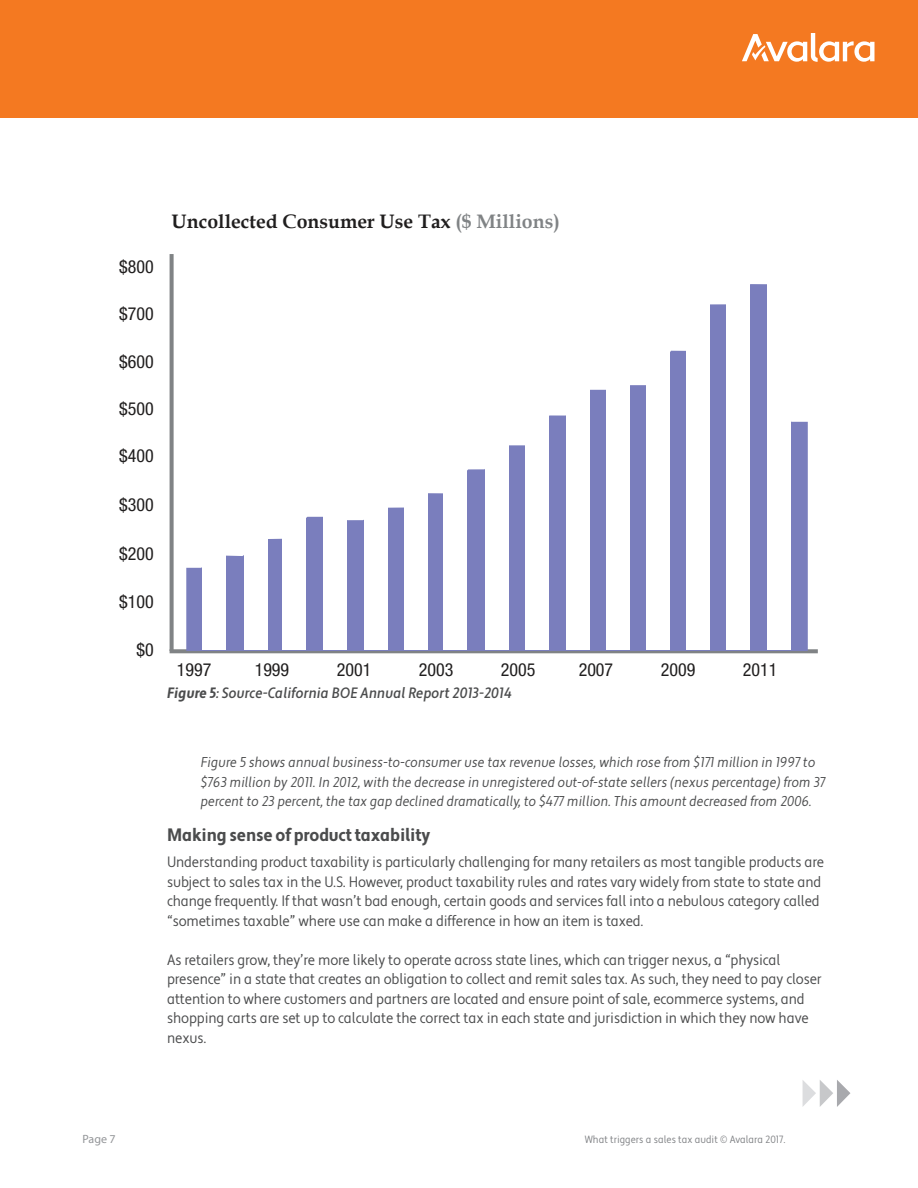
<style>
.page{position:relative;width:918px;height:1188px;background:#fff}
.page>*{position:absolute;margin:0;border:0;box-sizing:border-box;transform-origin:0 0}
.t1{font:700 19.5px "Book Antiqua";color:#201e1e}
.t2{font:condensed 18px "Helvetica Neue LT Std";color:#201e1e}
.t3{font:700 condensed 18px "Apertura";letter-spacing:-.01em;color:#4b4c4d}
.t4{font:condensed 15px/19.5px "Apertura";letter-spacing:-.01em;color:#4b4c4d}
.t5{font:15px "Apertura Medium Cond Obliq";letter-spacing:-.01em;color:#4b4c4d}
.t6{font:14.25px/19.5px "Apertura Condensed Obliq";letter-spacing:-.01em;color:#4b4c4d}
.t7{font:12px "Myriad Pro";color:#939598}
.t8{font:condensed 10.5px "Apertura";color:#808285}
.s1{color:#808385}
.s2{font-family:"Apertura Bold Condensed Obliq"}
</style>
<div class="page">
<div style="left:0;top:0;width:918px;height:118px;background:#f47921"></div>
<svg style="left:742px;top:33px;width:132px;height:29px"></svg>
<svg style="left:803px;top:1080px;width:47px;height:27px"></svg>
<svg style="left:170px;top:254px;width:4px;height:395px;background:#8c8f90"></svg>
<hr style="left:170px;top:649px;width:648px;height:4px;background:#808385">
<svg style="left:186px;top:284px;width:622px;height:367px"></svg>
<div style="left:202px;top:551px;width:24px;height:99px;background:#fff"></div>
<div style="left:244px;top:526px;width:23px;height:124px;background:#fff"></div>
<div style="left:283px;top:260px;width:23px;height:390px;background:#fff"></div>
<div style="left:323px;top:260px;width:23px;height:390px;background:#fff"></div>
<div style="left:364px;top:260px;width:23px;height:390px;background:#fff"></div>
<div style="left:405px;top:260px;width:23px;height:390px;background:#fff"></div>
<div style="left:444px;top:260px;width:23px;height:390px;background:#fff"></div>
<div style="left:485px;top:260px;width:24px;height:390px;background:#fff"></div>
<div style="left:526px;top:260px;width:23px;height:390px;background:#fff"></div>
<div style="left:566px;top:260px;width:23px;height:390px;background:#fff"></div>
<div style="left:606px;top:260px;width:23px;height:390px;background:#fff"></div>
<div style="left:647px;top:260px;width:23px;height:390px;background:#fff"></div>
<div style="left:687px;top:260px;width:23px;height:390px;background:#fff"></div>
<div style="left:727px;top:260px;width:23px;height:390px;background:#fff"></div>
<div style="left:767px;top:260px;width:24px;height:390px;background:#fff"></div>
<p class="t2" style="left:119px;top:256px;width:36px">$800</p>
<p class="t2" style="left:119px;top:304px;width:36px">$700</p>
<p class="t2" style="left:119px;top:351px;width:36px">$600</p>
<p class="t2" style="left:119px;top:398px;width:36px">$500</p>
<p class="t2" style="left:119px;top:445px;width:36px">$400</p>
<p class="t2" style="left:119px;top:494px;width:36px">$300</p>
<p class="t2" style="left:119px;top:543px;width:36px">$200</p>
<p class="t2" style="left:119px;top:592px;width:36px">$100</p>
<p class="t2" style="left:137px;top:639px;width:19px">$0</p>
<h1 class="t1" style="left:172px;top:210px;width:390px">Uncollected Consumer Use Tax <span class="s1">($ Millions)</span></h1>
<p class="t2" style="left:177px;top:659px;width:36px">1997</p>
<p class="t2" style="left:255px;top:659px;width:36px">1999</p>
<p class="t2" style="left:337px;top:659px;width:36px">2001</p>
<p class="t2" style="left:419px;top:659px;width:36px">2003</p>
<p class="t2" style="left:501px;top:659px;width:36px">2005</p>
<p class="t2" style="left:579px;top:659px;width:36px">2007</p>
<p class="t2" style="left:661px;top:659px;width:36px">2009</p>
<p class="t2" style="left:743px;top:659px;width:36px">2011</p>
<p class="t5" style="left:167px;top:684px;width:346px"><span class="s2">Figure 5</span>: Source-California BOE Annual Report 2013-2014</p>
<p class="t6" style="left:201px;top:753px;width:626px">Figure 5 shows annual business-to-consumer use tax revenue losses, which rose from $171 million in 1997 to $763 million by 2011. In 2012, with the decrease in unregistered out-of-state sellers (nexus percentage) from 37 percent to 23 percent, the tax gap declined dramatically, to $477 million. This amount decreased from 2006.</p>
<p class="t3" style="left:167px;top:824px;width:265px">Making sense of product taxability</p>
<p class="t4" style="left:167px;top:853px;width:659px">Understanding product taxability is particularly challenging for many retailers as most tangible products are subject to sales tax in the U.S. However, product taxability rules and rates vary widely from state to state and change frequently. If that wasn’t bad enough, certain goods and services fall into a nebulous category called “sometimes taxable” where use can make a difference in how an item is taxed.</p>
<p class="t4" style="left:167px;top:950px;width:656px">As retailers grow, they’re more likely to operate across state lines, which can trigger nexus, a “physical presence” in a state that creates an obligation to collect and remit sales tax. As such, they need to pay closer attention to where customers and partners are located and ensure point of sale, ecommerce systems, and shopping carts are set up to calculate the correct tax in each state and jurisdiction in which they now have nexus.</p>
<p class="t7" style="left:82px;top:1131px;width:35px">Page 7</p>
<p class="t8" style="left:585px;top:1133px;width:202px">What triggers a sales tax audit © Avalara 2017.</p>
</div>
